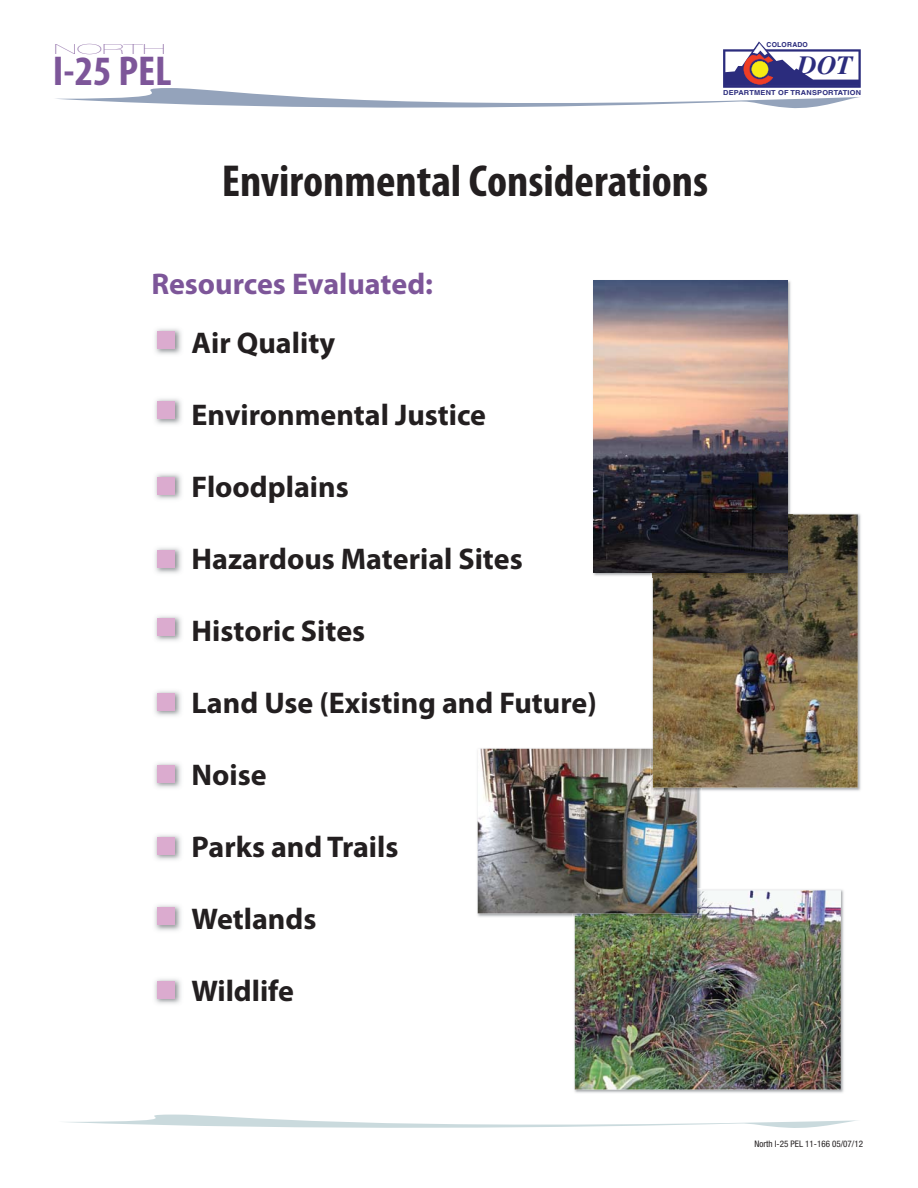
<style>
.page{position:relative;width:918px;height:1188px;background:#fff}
.page>*{position:absolute;margin:0;border:0;box-sizing:border-box;transform-origin:0 0}
.t1{font:700 condensed 45px "Myriad Pro";color:#231f20}
.t2{font:700 condensed 41.85px "Myriad Pro";color:#7d5699}
.t3{font:700 30px "Myriad Pro";color:#231f20}
.t4{font:700 30px "Myriad Pro";color:#7d5699}
.t5{font:italic 700 26.25px "Times";color:#2b2c7d}
.t6{font:200 expanded 13.95px "Helvetica Neue LT Std";color:#7d5699;scale:2.29 1}
.t7{font:condensed 9px "Helvetica Neue LT Std";color:#231f20}
.t8{font:700 6.9px "Helvetica";letter-spacing:.03em;color:#2b2c7d;scale:1.08 1}
.t9{font:700 6.9px "Helvetica";letter-spacing:.03em;color:#2b2c7d}
</style>
<div class="page">
<svg style="left:67px;top:1114px;width:791px;height:14px"></svg>
<svg style="left:56px;top:41px;width:805px;height:68px"></svg>
<img style="left:574px;top:889px;width:270px;height:204px">
<img style="left:575px;top:890px;width:266px;height:200px">
<img style="left:477px;top:748px;width:224px;height:169px">
<img style="left:575px;top:890px;width:127px;height:28px">
<img style="left:478px;top:749px;width:219px;height:164px">
<img style="left:652px;top:513px;width:209px;height:278px">
<img style="left:651px;top:749px;width:46px;height:43px">
<img style="left:653px;top:514px;width:205px;height:274px">
<img style="left:593px;top:280px;width:198px;height:296px">
<img style="left:653px;top:514px;width:139px;height:63px">
<img style="left:594px;top:281px;width:194px;height:291px">
<img style="left:155px;top:328px;width:27px;height:27px">
<div style="left:157px;top:331px;width:18px;height:18px;background:#dbabcf"></div>
<img style="left:155px;top:398px;width:27px;height:27px">
<div style="left:157px;top:401px;width:18px;height:18px;background:#dbabcf"></div>
<img style="left:155px;top:473px;width:27px;height:27px">
<div style="left:157px;top:477px;width:18px;height:18px;background:#dbabcf"></div>
<img style="left:155px;top:547px;width:27px;height:27px">
<div style="left:157px;top:550px;width:18px;height:18px;background:#dbabcf"></div>
<img style="left:155px;top:616px;width:27px;height:25px">
<div style="left:157px;top:618px;width:18px;height:18px;background:#dbabcf"></div>
<img style="left:154px;top:691px;width:27px;height:25px">
<div style="left:157px;top:693px;width:18px;height:18px;background:#dbabcf"></div>
<img style="left:154px;top:763px;width:27px;height:25px">
<div style="left:157px;top:765px;width:18px;height:18px;background:#dbabcf"></div>
<img style="left:154px;top:835px;width:27px;height:25px">
<div style="left:157px;top:837px;width:18px;height:18px;background:#dbabcf"></div>
<img style="left:154px;top:905px;width:27px;height:26px">
<div style="left:157px;top:907px;width:18px;height:18px;background:#dbabcf"></div>
<img style="left:154px;top:979px;width:27px;height:25px">
<div style="left:157px;top:981px;width:18px;height:18px;background:#dbabcf"></div>
<p class="t6" style="left:54px;top:41px;width:50px">NORTH</p>
<p class="t2" style="left:53px;top:46px;width:121px">I-25 PEL</p>
<p class="t9" style="left:767px;top:42px;width:43px">COLORADO</p>
<p class="t5" style="left:797px;top:56px;width:57px">DOT</p>
<p class="t8" style="left:723px;top:90px;width:129px">DEPARTMENT OF TRANSPORTATION</p>
<p class="t1" style="left:222px;top:154px;width:488px">Environmental Considerations</p>
<p class="t4" style="left:151px;top:273px;width:283px">Resources Evaluated:</p>
<p class="t3" style="left:192px;top:331px;width:145px">Air Quality</p>
<p class="t3" style="left:192px;top:403px;width:296px">Environmental Justice</p>
<p class="t3" style="left:192px;top:475px;width:159px">Floodplains</p>
<p class="t3" style="left:192px;top:547px;width:333px">Hazardous Material Sites</p>
<p class="t3" style="left:192px;top:619px;width:175px">Historic Sites</p>
<p class="t3" style="left:192px;top:691px;width:407px">Land Use (Existing and Future)</p>
<p class="t3" style="left:192px;top:763px;width:77px">Noise</p>
<p class="t3" style="left:192px;top:835px;width:208px">Parks and Trails</p>
<p class="t3" style="left:192px;top:907px;width:126px">Wetlands</p>
<p class="t3" style="left:192px;top:979px;width:104px">Wildlife</p>
<p class="t7" style="left:754px;top:1141px;width:110px">North I-25 PEL 11-166 05/07/12</p>
</div>
